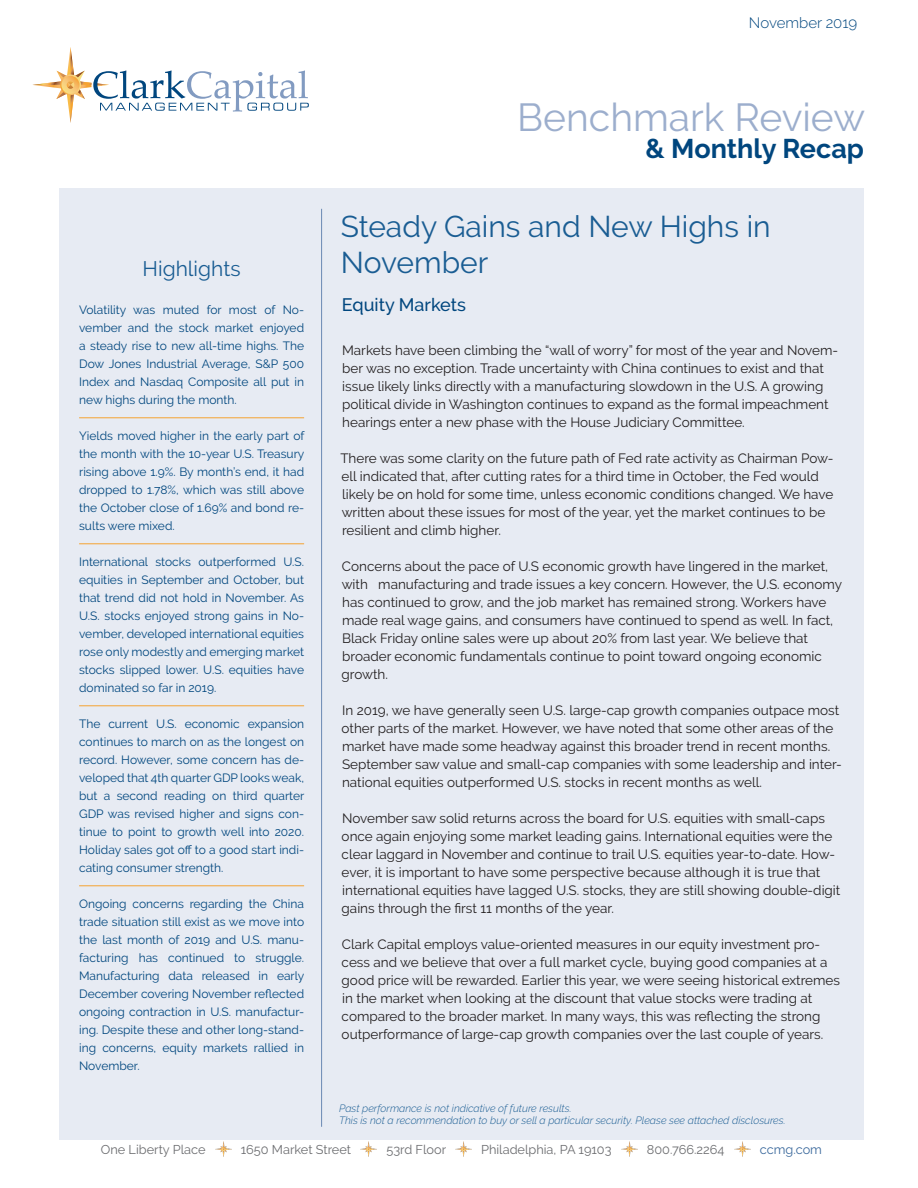
<style>
.page{position:relative;width:918px;height:1188px;background:#fff}
.page>*{position:absolute;margin:0;border:0;box-sizing:border-box;transform-origin:0 0}
.t1{font:39px "Raleway";color:#9caecd}
.New_CommentaryTitle{font:30px/36px "Raleway";color:#1a5d93}
.t2{font:700 27px "Raleway";color:#00467e}
.New___Body_Text{font:21px "Raleway";color:#1a5d93}
.New_CommentaryTitle-2{font:500 18px "Raleway";color:#00467e}
.t3{font:300 15px "Raleway";color:#00467e}
.New___Body_Text-2{font:13.5px/18px "Raleway";color:#231f20}
.t4{font:12.75px "Raleway";color:#6c6d70}
.t5{font:12.75px "Raleway";color:#3c6a9d}
.New___Highlights{font:12px/18px "Raleway";color:#00467e;text-align:justify}
.t6{font:italic 300 10.5px/12.6px "Raleway";color:#1a5d93}
</style>
<div class="page">
<div style="left:60px;top:188px;width:804px;height:951px;background:#e7ebf3"></div>
<svg style="left:32px;top:47px;width:277px;height:76px"></svg>
<img style="left:215px;top:1141px;width:16px;height:16px">
<img style="left:361px;top:1141px;width:16px;height:16px">
<img style="left:456px;top:1141px;width:15px;height:16px">
<img style="left:621px;top:1141px;width:16px;height:16px">
<img style="left:734px;top:1141px;width:16px;height:16px">
<hr style="left:321px;top:209px;width:1px;height:918px;background:#6b89b4">
<hr style="left:79px;top:417px;width:225px;height:1px;background:#f5a331">
<hr style="left:79px;top:543px;width:225px;height:1px;background:#f5a331">
<hr style="left:79px;top:705px;width:225px;height:1px;background:#f5a331">
<hr style="left:79px;top:885px;width:225px;height:1px;background:#f5a331">
<p class="t3" style="left:749px;top:14px;width:110px">November 2019</p>
<p class="New___Body_Text" style="left:143px;top:257px;width:99px">Highlights</p>
<p class="New___Highlights" style="left:79px;top:301px;width:227px">Volatility was muted for most of No&shy;vember and the stock market enjoyed a steady rise to new all-time highs. The Dow Jones Industrial Average, S&amp;P 500<br>Index and Nasdaq Composite all put in new highs during the month.</p>
<p class="New___Highlights" style="left:79px;top:427px;width:227px">Yields moved higher in the early part of the month with the 10-year U.S. Treasury rising above 1.9%. By month’s end, it had dropped to 1.78%, which was still above the October close of 1.69% and bond re&shy;sults were mixed.</p>
<p class="New___Highlights" style="left:79px;top:553px;width:227px">International stocks outperformed U.S. equities in September and October, but that trend did not hold in November. As U.S. stocks enjoyed strong gains in No&shy;vember, developed international equities rose only modestly and emerging market stocks slipped lower. U.S. equities have dominated so far in 2019.</p>
<p class="New___Highlights" style="left:79px;top:715px;width:227px">The current U.S. economic expansion continues to march on as the longest on record. However, some concern has de&shy;veloped that 4th quarter GDP looks weak, but a second reading on third quarter GDP was revised higher and signs con&shy;tinue to point to growth well into 2020.<br>Holiday sales got off to a good start indi&shy;cating consumer strength.</p>
<p class="New___Highlights" style="left:79px;top:895px;width:227px">Ongoing concerns regarding the China trade situation still exist as we move into the last month of 2019 and U.S. manu&shy;facturing has continued to struggle.<br>Manufacturing data released in early December covering November reflected ongoing contraction in U.S. manufactur&shy;ing. Despite these and other long-stand&shy;ing concerns, equity markets rallied in November.</p>
<h1 class="t1" style="left:517px;top:95px;width:349px">Benchmark Review</h1>
<h3 class="t2" style="left:645px;top:133px;width:220px">&amp; Monthly Recap</h3>
<p class="New_CommentaryTitle" style="left:341px;top:208px;width:432px">Steady Gains and New Highs in<br>November</p>
<p class="New_CommentaryTitle-2" style="left:342px;top:294px;width:126px">Equity Markets</p>
<p class="New___Body_Text-2" style="left:342px;top:341px;width:498px">Markets have been climbing the “wall of worry” for most of the year and Novem&shy;ber was no exception. Trade uncertainty with China continues to exist and that issue likely links directly with a manufacturing slowdown in the U.S. A growing political divide in Washington continues to expand as the formal impeachment hearings enter a new phase with the House Judiciary Committee.</p>
<p class="New___Body_Text-2" style="left:340px;top:449px;width:495px">There was some clarity on the future path of Fed rate activity as Chairman Pow&shy;ell indicated that, after cutting rates for a third time in October, the Fed would likely be on hold for some time, unless economic conditions changed. We have written about these issues for most of the year, yet the market continues to be resilient and climb higher.</p>
<p class="New___Body_Text-2" style="left:342px;top:557px;width:502px">Concerns about the pace of U.S economic growth have lingered in the market, with manufacturing and trade issues a key concern. However, the U.S. economy has continued to grow, and the job market has remained strong. Workers have made real wage gains, and consumers have continued to spend as well. In fact, Black Friday online sales were up about 20% from last year. We believe that broader economic fundamentals continue to point toward ongoing economic growth.</p>
<p class="New___Body_Text-2" style="left:342px;top:701px;width:502px">In 2019, we have generally seen U.S. large-cap growth companies outpace most other parts of the market. However, we have noted that some other areas of the market have made some headway against this broader trend in recent months.<br>September saw value and small-cap companies with some leadership and inter&shy;national equities outperformed U.S. stocks in recent months as well.</p>
<p class="New___Body_Text-2" style="left:342px;top:809px;width:500px">November saw solid returns across the board for U.S. equities with small-caps once again enjoying some market leading gains. International equities were the clear laggard in November and continue to trail U.S. equities year-to-date. How&shy;ever, it is important to have some perspective because although it is true that international equities have lagged U.S. stocks, they are still showing double-digit gains through the first 11 months of the year.</p>
<p class="New___Body_Text-2" style="left:342px;top:935px;width:500px">Clark Capital employs value-oriented measures in our equity investment pro&shy;cess and we believe that over a full market cycle, buying good companies at a good price will be rewarded. Earlier this year, we were seeing historical extremes in the market when looking at the discount that value stocks were trading at compared to the broader market. In many ways, this was reflecting the strong outperformance of large-cap growth companies over the last couple of years.</p>
<p class="t6" style="left:339px;top:1102px;width:448px">Past performance is not indicative of future results.<br>This is not a recommendation to buy or sell a particular security. Please see attached disclosures.</p>
<p class="t4" style="left:101px;top:1142px;width:106px">One Liberty Place</p>
<p class="t4" style="left:241px;top:1142px;width:112px">1650 Market Street</p>
<p class="t4" style="left:386px;top:1142px;width:61px">53rd Floor</p>
<p class="t4" style="left:481px;top:1142px;width:132px">Philadelphia, PA 19103</p>
<p class="t4" style="left:647px;top:1142px;width:79px">800.766.2264</p>
<p class="t5" style="left:760px;top:1142px;width:64px">ccmg.com</p>
</div>
